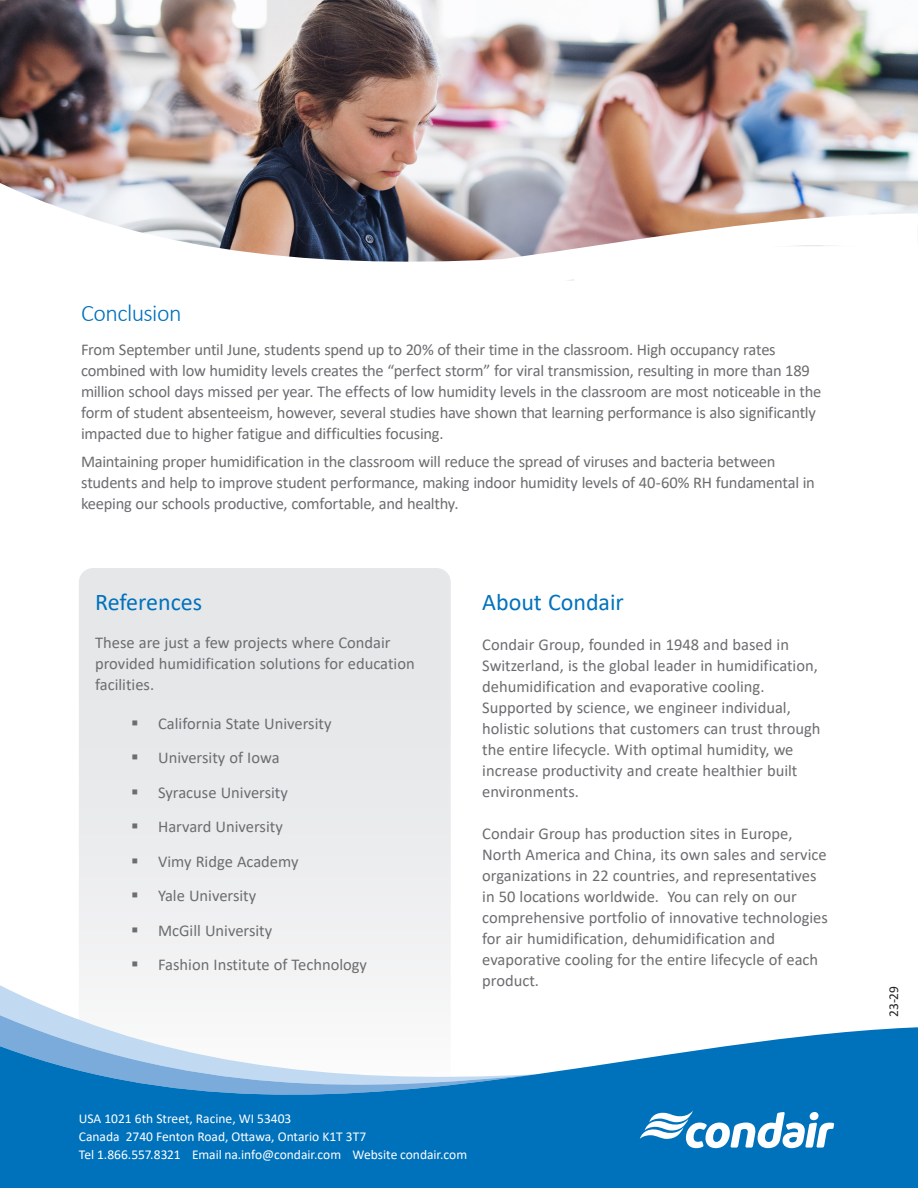
<style>
.page{position:relative;width:918px;height:1188px;background:#fff}
.page>*{position:absolute;margin:0;border:0;box-sizing:border-box;transform-origin:0 0}
.TS_Head_1{font:24px "Calibri";color:#0072bc}
.Hospital_Reference{font:300 24px "Calibri";letter-spacing:-.02em;color:#0072bc}
.Hospital_Reference-2{font:16.5px/21px "Calibri";letter-spacing:-.015em;color:#6c6d70}
.TS_Head_1-2{font:16.5px/21px "Calibri";color:#6c6d70}
.t1{font:13.5px "Calibri";color:#fff}
.Hospital_Reference-3{font:13.5px "Calibri";color:#231f20}
</style>
<div class="page">
<div style="left:80px;top:569px;width:370px;height:528px;background:#e6e7e9;border-radius:14px"></div>
<svg style="left:0;top:978px;width:450px;height:31px;fill:#f5f5f6"></svg>
<svg style="left:0;top:1009px;width:450px;height:17px;fill:#f6f7f7"></svg>
<svg style="left:0;top:1026px;width:918px;height:148px;background:#4195cc"></svg>
<img style="left:0;top:0;width:918px;height:168px">
<img style="left:0;top:168px;width:918px;height:113px">
<svg style="left:917px;top:1026px;width:1px;height:28px"></svg>
<div style="left:0;top:1174px;width:918px;height:14px;background:#0072bc"></div>
<div style="left:627px;top:247px;width:290px;height:99px;background:#fff"></div>
<div style="left:574px;top:263px;width:66px;height:58px;background:#fff"></div>
<svg style="left:640px;top:1111px;width:194px;height:37px"></svg>
<svg style="left:132px;top:962px;width:5px;height:5px"></svg>
<p class="Hospital_Reference" style="left:81px;top:298px;width:102px">Conclusion</p>
<p class="Hospital_Reference-2" style="left:81px;top:339px;width:742px">From September until June, students spend up to 20% of their time in the classroom. High occupancy rates combined with low humidity levels creates the “perfect storm” for viral transmission, resulting in more than 189 million school days missed per year. The effects of low humidity levels in the classroom are most noticeable in the form of student absenteeism, however, several studies have shown that learning performance is also significantly impacted due to higher fatigue and difficulties focusing.</p>
<p class="Hospital_Reference-2" style="left:81px;top:450px;width:735px">Maintaining proper humidification in the classroom will reduce the spread of viruses and bacteria between students and help to improve student performance, making indoor humidity levels of 40-60% RH fundamental in keeping our schools productive, comfortable, and healthy.</p>
<p class="TS_Head_1" style="left:95px;top:585px;width:109px">References</p>
<p class="TS_Head_1-2" style="left:95px;top:631px;width:321px">These are just a few projects where Condair provided humidification solutions for education facilities.</p>
<p class="Hospital_Reference-2" style="left:158px;top:712px;width:175px">California State University</p>
<p class="Hospital_Reference-2" style="left:158px;top:747px;width:123px">University of Iowa</p>
<p class="Hospital_Reference-2" style="left:158px;top:781px;width:131px">Syracuse University</p>
<p class="Hospital_Reference-2" style="left:158px;top:816px;width:126px">Harvard University</p>
<p class="Hospital_Reference-2" style="left:158px;top:850px;width:142px">Vimy Ridge Academy</p>
<p class="Hospital_Reference-2" style="left:158px;top:885px;width:100px">Yale University</p>
<p class="Hospital_Reference-2" style="left:158px;top:919px;width:116px">McGill University</p>
<p class="Hospital_Reference-2" style="left:158px;top:954px;width:211px">Fashion Institute of Technology</p>
<p class="TS_Head_1" style="left:482px;top:585px;width:143px">About Condair</p>
<p class="TS_Head_1-2" style="left:482px;top:634px;width:340px">Condair Group, founded in 1948 and based in Switzerland, is the global leader in humidification, dehumidification and evaporative cooling.<br>Supported by science, we engineer individual, holistic solutions that customers can trust through the entire lifecycle. With optimal humidity, we increase productivity and create healthier built environments.</p>
<p class="TS_Head_1-2" style="left:482px;top:823px;width:347px">Condair Group has production sites in Europe, North America and China, its own sales and service organizations in 22 countries, and representatives in 50 locations worldwide. You can rely on our comprehensive portfolio of innovative technologies for air humidification, dehumidification and evaporative cooling for the entire lifecycle of each product.</p>
<p class="t1" style="left:79px;top:1109px;width:214px">USA 1021 6th Street, Racine, WI 53403</p>
<p class="t1" style="left:79px;top:1127px;width:289px">Canada 2740 Fenton Road, Ottawa, Ontario K1T 3T7</p>
<p class="t1" style="left:79px;top:1145px;width:390px">Tel 1.866.557.8321 Email na.info@condair.com Website condair.com</p>
<p class="Hospital_Reference-3" style="left:884px;top:1017px;width:32px;rotate:-90deg">23-29</p>
</div>
